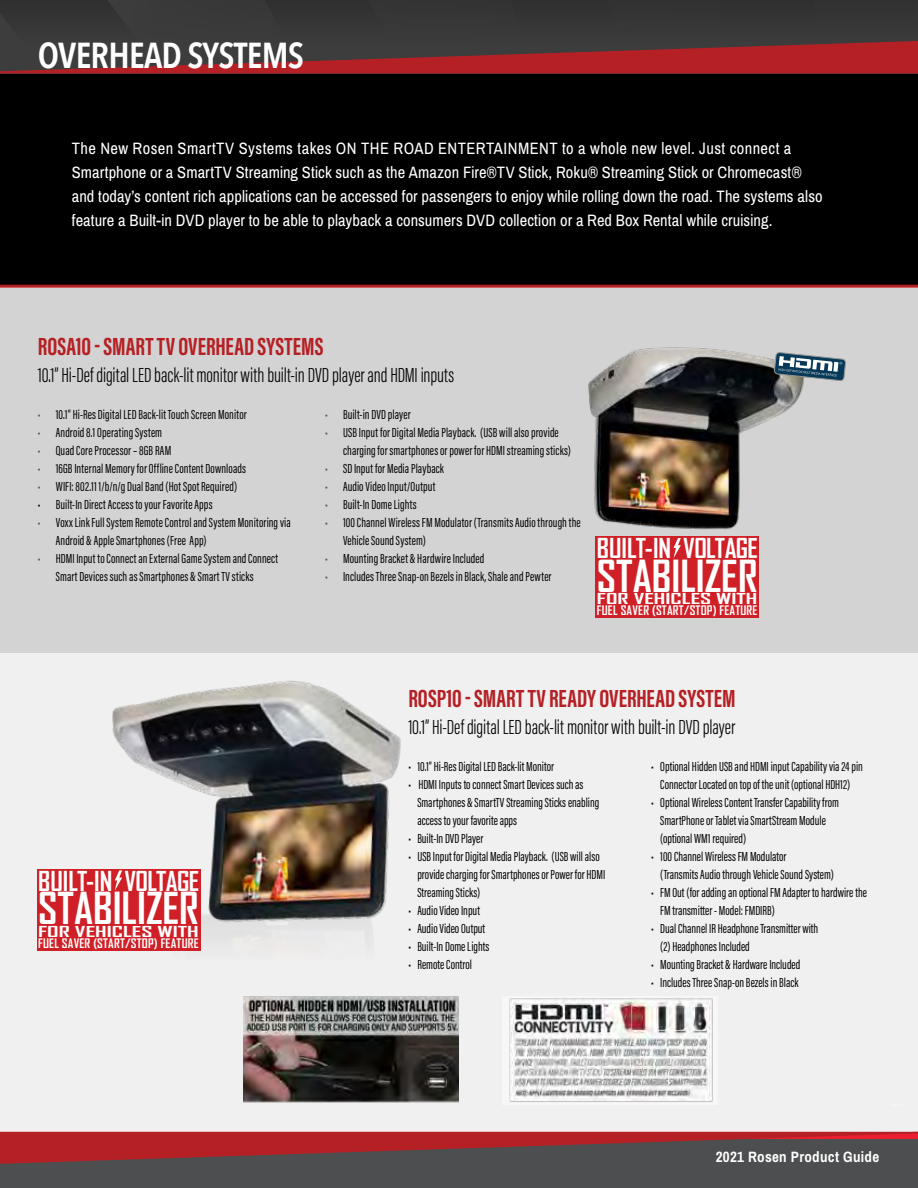
<style>
.page{position:relative;width:918px;height:1188px;background:#fff}
.page>*{position:absolute;margin:0;border:0;box-sizing:border-box;transform-origin:0 0}
.t1{font:700 42.3px "Agency FB";color:#fff}
.t2{font:600 36px "Avenir Next Condensed";letter-spacing:-.02em;color:#fff}
.t3{font:700 26.25px "Agency FB";letter-spacing:-.02em;color:#fff}
.t4{font:700 25.5px "Acumin Pro Extra Cond";letter-spacing:.005em;color:#b52025}
.t5{font:300 21px "Acumin Pro Extra Cond";letter-spacing:-.005em;color:#000}
.t6{font:16.5px/24px "Archivo Narrow";letter-spacing:.005em;color:#fff}
.t7{font:700 15px "Archivo Narrow";letter-spacing:.02em;color:#fff}
.t8{font:700 14.55px "Agency FB";color:#fff;scale:1.67 1}
.t9{font:13.5px/18px "Acumin Pro Extra Cond";letter-spacing:.005em;color:#000}
.t10{font:700 12.6px "Agency FB";letter-spacing:.015em;color:#fff}
.s1{color:#484c53}
</style>
<div class="page">
<div style="left:0;top:288px;width:918px;height:365px;background:#d4d3d3"></div>
<div style="left:0;top:653px;width:918px;height:479px;background:#f1f0f0"></div>
<div style="left:0;top:72px;width:918px;height:214px;background:#000"></div>
<svg style="left:0;top:0;width:918px;height:74px;background:#553233"></svg>
<div style="left:0;top:1136px;width:918px;height:52px;background:#4d4e4f"></div>
<svg style="left:0;top:1131px;width:918px;height:33px"></svg>
<img style="left:243px;top:996px;width:216px;height:107px">
<img style="left:509px;top:998px;width:204px;height:104px">
<img style="left:112px;top:680px;width:289px;height:263px">
<div style="left:37px;top:869px;width:163px;height:82px;background:#cf2027"></div>
<svg style="left:115px;top:870px;width:7px;height:20px"></svg>
<hr style="left:0;top:285px;width:918px;height:3px;background:#b52025">
<img style="left:588px;top:347px;width:216px;height:183px">
<div style="left:595px;top:536px;width:164px;height:82px;background:#cf2027"></div>
<svg style="left:674px;top:538px;width:7px;height:20px"></svg>
<svg style="left:774px;top:352px;width:72px;height:30px"></svg>
<h2 class="t2" style="left:38px;top:25px;width:268px">OVERHEAD SYSTEMS</h2>
<p class="t6" style="left:72px;top:136px;width:752px">The New Rosen SmartTV Systems takes ON THE ROAD ENTERTAINMENT to a whole new level. Just connect a Smartphone or a SmartTV Streaming Stick such as the Amazon Fire®TV Stick, Roku® Streaming Stick or Chromecast® and today’s content rich applications can be accessed for passengers to enjoy while rolling down the road. The systems also feature a Built-in DVD player to be able to playback a consumers DVD collection or a Red Box Rental while cruising.</p>
<h3 class="t4" style="left:38px;top:331px;width:287px">ROSA10 - SMART TV OVERHEAD SYSTEMS</h3>
<h3 class="t5" style="left:38px;top:363px;width:418px">10.1” Hi-Def digital LED back-lit monitor with built-in DVD player and HDMI inputs</h3>
<p class="t9" style="left:38px;top:406px;width:210px"><span class="s1">•</span> 10.1” Hi-Res Digital LED Back-lit Touch Screen Monitor</p>
<p class="t9" style="left:38px;top:424px;width:126px"><span class="s1">•</span> Android 8.1 Operating System</p>
<p class="t9" style="left:38px;top:442px;width:135px"><span class="s1">•</span> Quad Core Processor – 8GB RAM</p>
<p class="t9" style="left:38px;top:460px;width:210px"><span class="s1">•</span> 16GB Internal Memory for Offline Content Downloads</p>
<p class="t9" style="left:38px;top:478px;width:201px"><span class="s1">•</span> WIFI: 802.11 1/b/n/g Dual Band (Hot Spot Required)</p>
<p class="t9" style="left:38px;top:496px;width:176px">• Built-In Direct Access to your Favorite Apps</p>
<p class="t9" style="left:56px;top:514px;width:237px;text-indent:-18px"><span class="s1">•</span> Voxx Link Full System Remote Control and System Monitoring via<br>Android &amp; Apple Smartphones (Free App)</p>
<p class="t9" style="left:38px;top:550px;width:242px;text-align:center"><span class="s1">•</span> HDMI Input to Connect an External Game System and Connect<br>Smart Devices such as Smartphones &amp; Smart TV sticks</p>
<p class="t9" style="left:325px;top:406px;width:87px"><span class="s1">•</span> Built-in DVD player</p>
<p class="t9" style="left:343px;top:424px;width:229px;text-indent:-18px"><span class="s1">•</span> USB Input for Digital Media Playback. (USB will also provide charging for smartphones or power for HDMI streaming sticks)</p>
<p class="t9" style="left:325px;top:460px;width:120px"><span class="s1">•</span> SD Input for Media Playback</p>
<p class="t9" style="left:325px;top:478px;width:112px"><span class="s1">•</span> Audio Video Input/Output</p>
<p class="t9" style="left:325px;top:496px;width:93px"><span class="s1">•</span> Built-In Dome Lights</p>
<p class="t9" style="left:343px;top:514px;width:239px;text-indent:-18px"><span class="s1">•</span> 100 Channel Wireless FM Modulator (Transmits Audio through the<br>Vehicle Sound System)</p>
<p class="t9" style="left:325px;top:550px;width:161px"><span class="s1">•</span> Mounting Bracket &amp; Hardwire Included</p>
<p class="t9" style="left:325px;top:568px;width:228px"><span class="s1">•</span> Includes Three Snap-on Bezels in Black, Shale and Pewter</p>
<h3 class="t3" style="left:597px;top:534px;width:162px">BUILT-IN VOLTAGE</h3>
<h1 class="t1" style="left:597px;top:552px;width:162px">STABILIZER</h1>
<p class="t8" style="left:597px;top:591px;width:98px">FOR VEHICLES WITH</p>
<p class="t10" style="left:597px;top:604px;width:162px">FUEL SAVER (START/STOP) FEATURE</p>
<h3 class="t3" style="left:38px;top:866px;width:162px">BUILT-IN VOLTAGE</h3>
<h1 class="t1" style="left:38px;top:885px;width:162px">STABILIZER</h1>
<p class="t8" style="left:38px;top:923px;width:98px">FOR VEHICLES WITH</p>
<p class="t10" style="left:38px;top:936px;width:162px">FUEL SAVER (START/STOP) FEATURE</p>
<h3 class="t4" style="left:408px;top:683px;width:329px">ROSP10 - SMART TV READY OVERHEAD SYSTEM</h3>
<h3 class="t5" style="left:408px;top:714px;width:328px">10.1” Hi-Def digital LED back-lit monitor with built-in DVD player</h3>
<p class="t9" style="left:408px;top:758px;width:147px">• 10.1” Hi-Res Digital LED Back-lit Monitor</p>
<p class="t9" style="left:417px;top:776px;width:184px;text-indent:-9px">• HDMI Inputs to connect Smart Devices such as<br>Smartphones &amp; SmartTV Streaming Sticks enabling access to your favorite apps</p>
<p class="t9" style="left:408px;top:830px;width:77px">• Built-In DVD Player</p>
<p class="t9" style="left:417px;top:848px;width:189px;text-indent:-9px">• USB Input for Digital Media Playback. (USB will also provide charging for Smartphones or Power for HDMI<br>Streaming Sticks)</p>
<p class="t9" style="left:408px;top:902px;width:73px">• Audio Video Input</p>
<p class="t9" style="left:408px;top:920px;width:78px">• Audio Video Output</p>
<p class="t9" style="left:408px;top:938px;width:83px">• Built-In Dome Lights</p>
<p class="t9" style="left:408px;top:956px;width:65px">• Remote Control</p>
<p class="t9" style="left:651px;top:758px;width:213px;text-align:center">• Optional Hidden USB and HDMI input Capability via 24 pin<br>Connector Located on top of the unit (optional HDH12)</p>
<p class="t9" style="left:660px;top:794px;width:180px;text-indent:-9px">• Optional Wireless Content Transfer Capability from<br>SmartPhone or Tablet via SmartStream Module (optional WM1 required)</p>
<p class="t9" style="left:660px;top:848px;width:175px;text-indent:-9px">• 100 Channel Wireless FM Modulator<br>(Transmits Audio through Vehicle Sound System)</p>
<p class="t9" style="left:660px;top:884px;width:208px;text-indent:-9px">• FM Out (for adding an optional FM Adapter to hardwire the<br>FM transmitter - Model: FMDIRB)</p>
<p class="t9" style="left:660px;top:920px;width:160px;text-indent:-9px">• Dual Channel IR Headphone Transmitter with (2) Headphones Included</p>
<p class="t9" style="left:651px;top:956px;width:151px">• Mounting Bracket &amp; Hardware Included</p>
<p class="t9" style="left:651px;top:974px;width:149px">• Includes Three Snap-on Bezels in Black</p>
<p class="t7" style="left:716px;top:1148px;width:165px">2021 Rosen Product Guide</p>
</div>
